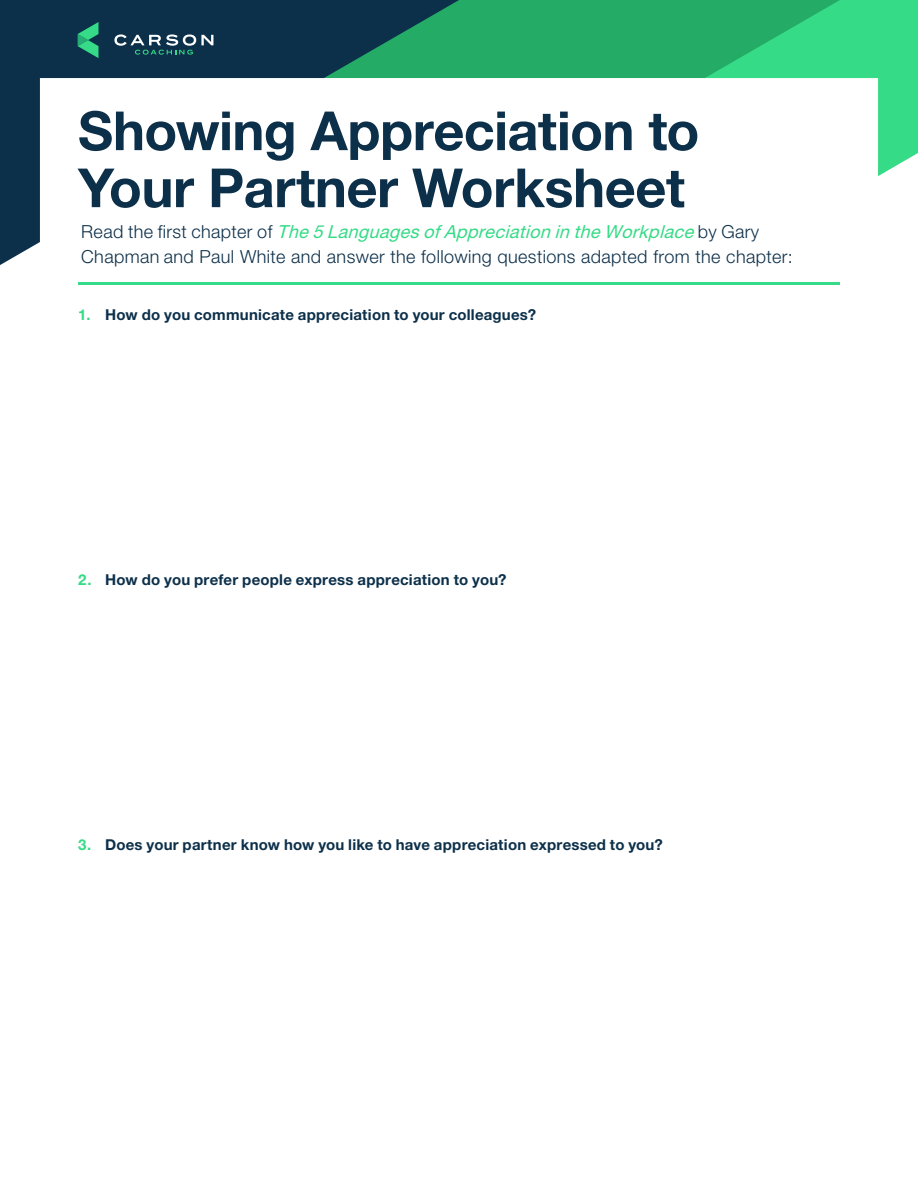
<style>
.page{position:relative;width:918px;height:1188px;background:#fff}
.page>*{position:absolute;margin:0;border:0;box-sizing:border-box;transform-origin:0 0}
.t1{font:700 54px/57px "Helvetica Neue LT Pro";letter-spacing:-.005em;color:#0d304a}
.t2{font:300 18px/25.3px "Helvetica Neue LT Pro";letter-spacing:.02em;color:#0d304a}
.t3{font:700 15px "Helvetica Neue LT Pro";letter-spacing:.015em;color:#0d304a}
.t4{font:700 15px "Helvetica Neue LT Pro";color:#35db86}
.s1{font-weight:400;font-style:italic;color:#35db86}
</style>
<div class="page">
<div style="left:459px;top:0;width:246px;height:78px;background:#24ab66"></div>
<svg style="left:705px;top:0;width:213px;height:176px"></svg>
<svg style="left:0;top:0;width:459px;height:265px"></svg>
<svg style="left:78px;top:22px;width:20px;height:36px"></svg>
<svg style="left:114px;top:34px;width:99px;height:21px;background:#3e6070"></svg>
<hr style="left:78px;top:283px;width:762px;height:2px;background:#35db86">
<h1 class="t1" style="left:78px;top:101px;width:623px">Showing Appreciation to<br>Your Partner Worksheet</h1>
<p class="t2" style="left:81px;top:218px;width:713px">R e a d t h e f i r s t c h a p t e r o f <span class="s1">The 5 LanguagesofAppreciation in the Workplace</span> b y G a r y<br>Chapman and Paul White and answer the following questions adapted from the chapter:</p>
<p class="t4" style="left:78px;top:306px;width:14px">1.</p>
<p class="t3" style="left:105px;top:306px;width:432px">How do you communicate appreciation to your colleagues?</p>
<p class="t4" style="left:78px;top:571px;width:15px">2.</p>
<p class="t3" style="left:105px;top:571px;width:403px">How do you prefer people express appreciation to you?</p>
<p class="t4" style="left:78px;top:836px;width:15px">3.</p>
<p class="t3" style="left:105px;top:836px;width:559px">Does your partner know how you like to have appreciation expressed to you?</p>
</div>
